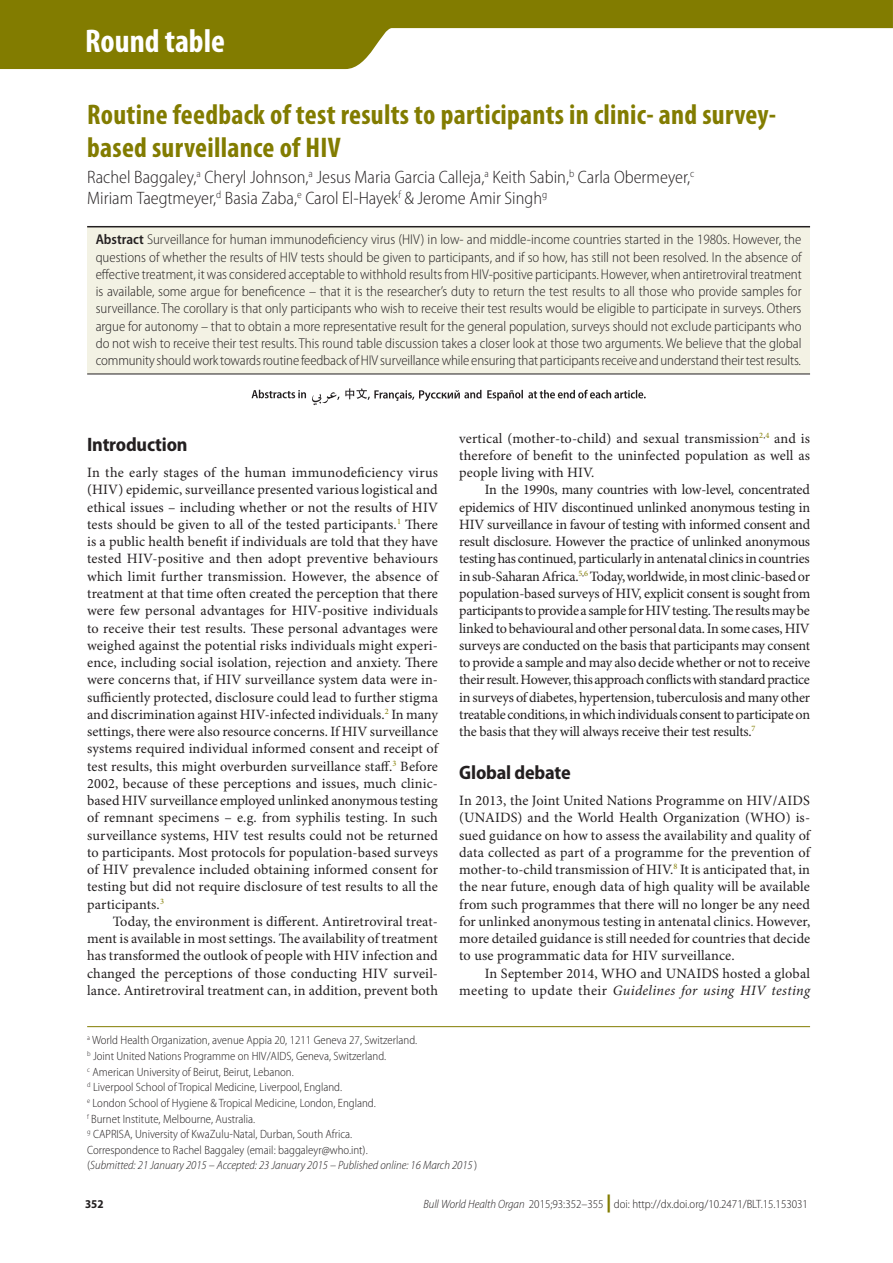
<style>
.page{position:relative;width:893px;height:1263px;background:#fff}
.page>*{position:absolute;margin:0;border:0;box-sizing:border-box;transform-origin:0 0}
.Article_Type{font:700 condensed 33px "Myriad Pro";color:#fff}
.Article_Title{font:700 condensed 28.5px/33.8px "Myriad Pro";letter-spacing:.01em;color:#827c00}
.Head_1{font:700 semi-condensed 19.5px "Myriad Pro";letter-spacing:-.01em;color:#231f20}
.Authors{font:300 semi-condensed 18px/21px "Myriad Pro";color:#231f20}
.Para_No_Ind{font:14.25px/17.2px "Minion Pro";letter-spacing:.01em;color:#231f20;text-align:justify}
.Para_Ind{font:14.25px/17.2px "Minion Pro";letter-spacing:.005em;color:#231f20;text-align:justify}
.Abstract_No_Ind{font:300 semi-condensed 14.25px/17.2px "Myriad Pro";letter-spacing:-.01em;color:#231f20;text-align:justify}
.Affiliations{font:300 semi-condensed 12px "Myriad Pro";color:#231f20}
.Submission_info{font:italic 300 semi-condensed 12px "Myriad Pro";color:#231f20}
.t1{font:700 semi-condensed 12px "Myriad Pro";color:#231f20}
.s1{font-weight:600}
.s2{font-style:italic}
.s3{font-style:normal}
.s4{font-weight:900;font-stretch:normal;font-size:18px;color:#827c00}
</style>
<div class="page">
<div style="left:87px;top:226px;width:723px;height:148px;background:#f3f2e4"></div>
<hr style="left:87px;top:1026px;width:723px;height:1px;background:#827c00">
<hr style="left:87px;top:226px;width:723px;height:1px;background:#231f20">
<hr style="left:87px;top:374px;width:723px;height:1px;background:#231f20">
<svg style="left:312px;top:388px;width:334px;height:17px"></svg>
<svg style="left:252px;top:390px;width:54px;height:8px"></svg>
<svg style="left:0;top:0;width:893px;height:69px;fill:#827c00"></svg>
<p class="Article_Type" style="left:85px;top:23px;width:141px">Round table</p>
<p class="Article_Title" style="left:87px;top:98px;width:691px">Routine feedback of test results to participants in clinic- and survey&shy;based surveillance of HIV</p>
<p class="Authors" style="left:87px;top:167px;width:609px">Rachel Baggaley,<sup>a</sup> Cheryl Johnson,<sup>a</sup> Jesus Maria Garcia Calleja,<sup>a</sup> Keith Sabin,<sup>b</sup> Carla Obermeyer,<sup>c<br></sup>Miriam Taegtmeyer,<sup>d</sup> Basia Zaba,<sup>e</sup> Carol El-Hayek<sup>f</sup> &amp; Jerome Amir Singh<sup>g</sup></p>
<p class="Abstract_No_Ind" style="left:96px;top:231px;width:708px"><span class="s1">Abstract</span> Surveillance for human immunodeficiency virus (HIV) in low- and middle-income countries started in the 1980s. However, the questions of whether the results of HIV tests should be given to participants, and if so how, has still not been resolved. In the absence of effective treatment, it was considered acceptable to withhold results from HIV-positive participants. However, when antiretroviral treatment is available, some argue for beneficence – that it is the researcher’s duty to return the test results to all those who provide samples for surveillance. The corollary is that only participants who wish to receive their test results would be eligible to participate in surveys. Others argue for autonomy – that to obtain a more representative result for the general population, surveys should not exclude participants who do not wish to receive their test results. This round table discussion takes a closer look at those two arguments. We believe that the global community should work towards routine feedback of HIV surveillance while ensuring that participants receive and understand their test results.</p>
<p class="Head_1" style="left:87px;top:434px;width:102px">Introduction</p>
<p class="Para_No_Ind" style="left:87px;top:465px;width:353px">In the early stages of the human immunodeficiency virus (HIV) epidemic, surveillance presented various logistical and ethical issues – including whether or not the results of HIV tests should be given to all of the tested participants.<sup>1</sup> There is a public health benefit if individuals are told that they have tested HIV-positive and then adopt preventive behaviours which limit further transmission. However, the absence of treatment at that time often created the perception that there were few personal advantages for HIV-positive individuals to receive their test results. These personal advantages were weighed against the potential risks individuals might experi&shy;ence, including social isolation, rejection and anxiety. There were concerns that, if HIV surveillance system data were in&shy;sufficiently protected, disclosure could lead to further stigma and discrimination against HIV-infected individuals.<sup>2</sup> In many settings, there were also resource concerns. If HIV surveillance systems required individual informed consent and receipt of test results, this might overburden surveillance staff.<sup>3</sup> Before 2002, because of these perceptions and issues, much clinic&shy;based HIV surveillance employed unlinked anonymous testing of remnant specimens – e.g. from syphilis testing. In such surveillance systems, HIV test results could not be returned to participants. Most protocols for population-based surveys of HIV prevalence included obtaining informed consent for testing but did not require disclosure of test results to all the participants.<sup>3</sup></p>
<p class="Para_Ind" style="left:87px;top:913px;width:352px;text-indent:26px">Today, the environment is different. Antiretroviral treat&shy;ment is available in most settings. The availability of treatment has transformed the outlook of people with HIV infection and changed the perceptions of those conducting HIV surveil&shy;lance. Antiretroviral treatment can, in addition, prevent both</p>
<p class="Para_Ind" style="left:459px;top:430px;width:352px">vertical (mother-to-child) and sexual transmission<sup>2</sup><sup>,</sup><sup>4</sup> and is therefore of benefit to the uninfected population as well as people living with HIV.</p>
<p class="Para_Ind" style="left:459px;top:482px;width:352px;text-indent:26px">In the 1990s, many countries with low-level, concentrated epidemics of HIV discontinued unlinked anonymous testing in HIV surveillance in favour of testing with informed consent and result disclosure. However the practice of unlinked anonymous testing has continued, particularly in antenatal clinics in countries in sub-Saharan Africa.<sup>5</sup><sup>,</sup><sup>6</sup> Today, worldwide, in most clinic-based or population-based surveys of HIV, explicit consent is sought from participants to provide a sample for HIV testing. The results may be linked to behavioural and other personal data. In some cases, HIV surveys are conducted on the basis that participants may consent to provide a sample and may also decide whether or not to receive their result. However, this approach conflicts with standard practice in surveys of diabetes, hypertension, tuberculosis and many other treatable conditions, in which individuals consent to participate on the basis that they will always receive their test results.<sup>7</sup></p>
<p class="Head_1" style="left:459px;top:762px;width:113px">Global debate</p>
<p class="Para_No_Ind" style="left:459px;top:792px;width:353px">In 2013, the Joint United Nations Programme on HIV/AIDS (UNAIDS) and the World Health Organization (WHO) is&shy;sued guidance on how to assess the availability and quality of data collected as part of a programme for the prevention of mother-to-child transmission of HIV.<sup>8</sup> It is anticipated that, in the near future, enough data of high quality will be available from such programmes that there will no longer be any need for unlinked anonymous testing in antenatal clinics. However, more detailed guidance is still needed for countries that decide to use programmatic data for HIV surveillance.</p>
<p class="Para_Ind" style="left:459px;top:965px;width:352px;text-align:right">In September 2014, WHO and UNAIDS hosted a global meeting to update their <span class="s2">Guidelines for using HIV testing</span></p>
<p class="Affiliations" style="left:87px;top:1034px;width:331px"><sup>a</sup> World Health Organization, avenue Appia 20, 1211 Geneva 27, Switzerland.</p>
<p class="Affiliations" style="left:87px;top:1049px;width:301px"><sup>b</sup> Joint United Nations Programme on HIV/AIDS, Geneva, Switzerland.</p>
<p class="Affiliations" style="left:87px;top:1065px;width:208px"><sup>c</sup> American University of Beirut, Beirut, Lebanon.</p>
<p class="Affiliations" style="left:87px;top:1081px;width:256px"><sup>d</sup> Liverpool School of Tropical Medicine, Liverpool, England.</p>
<p class="Affiliations" style="left:87px;top:1096px;width:290px"><sup>e</sup> London School of Hygiene &amp; Tropical Medicine, London, England.</p>
<p class="Affiliations" style="left:87px;top:1112px;width:169px"><sup>f</sup> Burnet Institute, Melbourne, Australia.</p>
<p class="Affiliations" style="left:87px;top:1128px;width:267px"><sup>g</sup> CAPRISA, University of KwaZulu-Natal, Durban, South Africa.</p>
<p class="Affiliations" style="left:87px;top:1143px;width:282px">Correspondence to Rachel Baggaley (email: baggaleyr@who.int).</p>
<p class="Submission_info" style="left:87px;top:1159px;width:392px"><span class="s3">(</span>Submitted: 21 January 2015 – Accepted: 23 January 2015 – Published online: 16 March 2015 <span class="s3">)</span></p>
<p class="t1" style="left:85px;top:1197px;width:20px">352</p>
<p class="Affiliations" style="left:423px;top:1198px;width:386px"><span class="s2">Bull World Health Organ</span> 2015;93:352–355 <span class="s4">|</span> doi: http://dx.doi.org/10.2471/BLT.15.153031</p>
</div>
